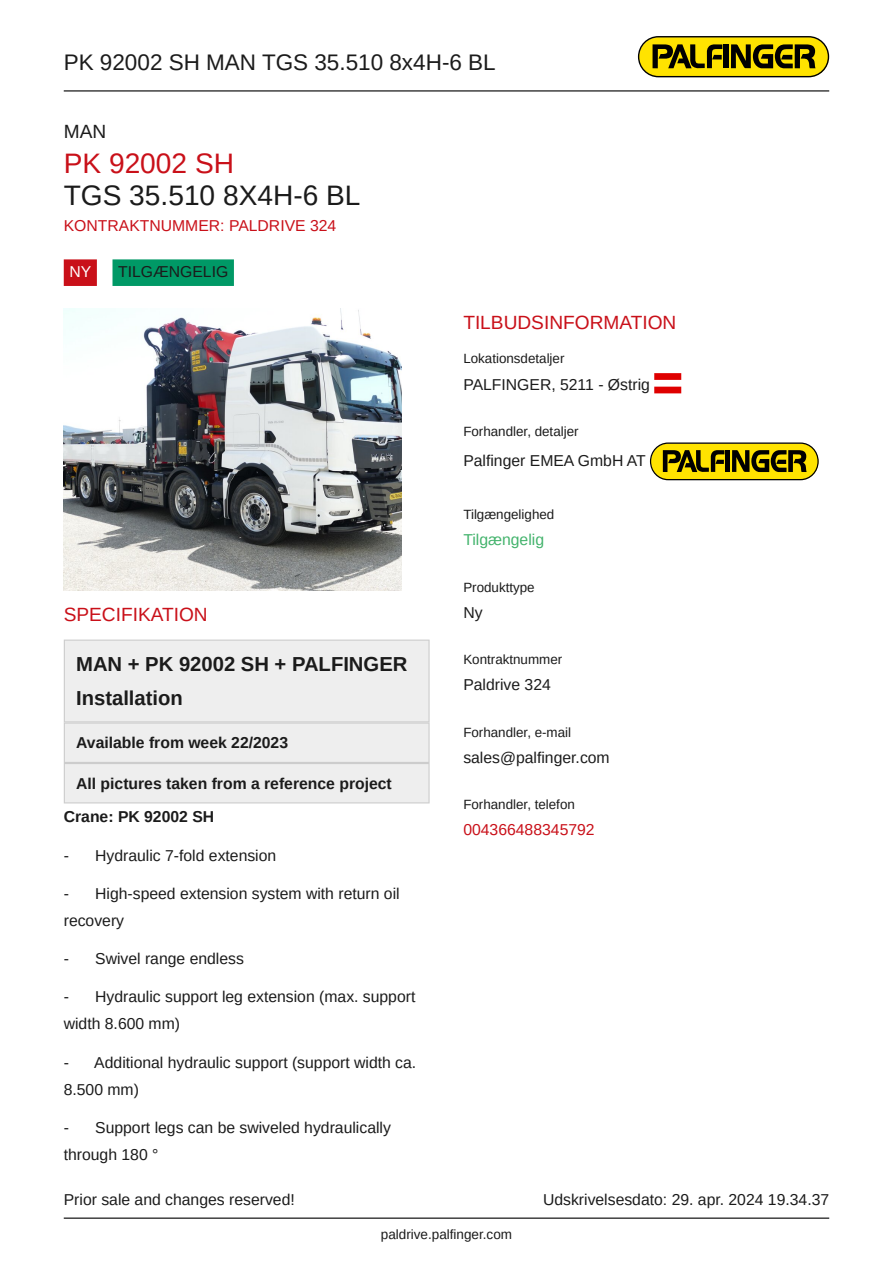
<style>
.page{position:relative;width:893px;height:1263px;background:#fff}
.page>*{position:absolute;margin:0;border:0;box-sizing:border-box;transform-origin:0 0}
.t1{font:28.2px "Arimo";color:#1b1b1b}
.t2{font:28.2px "Arimo";color:#c91019}
.t3{font:22.5px "Arimo";color:#1b1b1b}
.t4{font:20.25px/34.7px "Arimo";color:#1b1b1b}
.t5{font:19.2px "Arimo";color:#c91019}
.t6{font:19.2px "Arimo";color:#1b1b1b}
.t7{font:15.75px/27px "Arimo";color:#1b1b1b}
.t8{font:15.75px "Arimo";color:#c91019}
.t9{font:15.75px "Arimo";color:#43b36c}
.t10{font:15.75px "Arimo";color:#fff}
.t11{font:13.5px "Arimo";color:#1b1b1b}
.t12{font:13.35px "Arimo";color:#1b1b1b}
</style>
<div class="page">
<hr style="left:64px;top:90px;width:765px;height:1px;background:#000">
<hr style="left:64px;top:1217px;width:765px;height:2px;background:#000">
<svg style="left:638px;top:36px;width:191px;height:41px"></svg>
<div style="left:64px;top:259px;width:33px;height:27px;background:#c91019"></div>
<div style="left:113px;top:259px;width:121px;height:27px;background:#096"></div>
<img style="left:64px;top:309px;width:337px;height:281px">
<div style="left:64px;top:639px;width:366px;height:164px;background:#eee"></div>
<svg style="left:654px;top:373px;width:27px;height:20px"></svg>
<svg style="left:650px;top:442px;width:169px;height:38px"></svg>
<h2 class="t3" style="left:64px;top:53px;width:433px">PK 92002 SH MAN TGS 35.510 8x4H-6 BL</h2>
<p class="t6" style="left:64px;top:124px;width:44px">MAN</p>
<h1 class="t2" style="left:64px;top:152px;width:172px">PK 92002 SH</h1>
<h1 class="t1" style="left:64px;top:185px;width:298px">TGS 35.510 8X4H-6 BL</h1>
<p class="t8" style="left:64px;top:220px;width:274px">KONTRAKTNUMMER: PALDRIVE 324</p>
<p class="t10" style="left:69px;top:266px;width:23px">NY</p>
<p class="t7" style="left:118px;top:259px;width:112px">TILGÆNGELIG</p>
<p class="t5" style="left:64px;top:607px;width:145px">SPECIFIKATION</p>
<p class="t4" style="left:76px;top:647px;width:333px">MAN + PK 92002 SH + PALFINGER<br>Installation</p>
<p class="t7" style="left:76px;top:729px;width:213px">Available from week 22/2023</p>
<p class="t7" style="left:64px;top:767px;width:330px;line-height:33.8px;text-indent:12px">All pictures taken from a reference project<br>Crane: PK 92002 SH</p>
<p class="t7" style="left:64px;top:842px;width:7px">-</p>
<p class="t7" style="left:95px;top:842px;width:183px">Hydraulic 7-fold extension</p>
<p class="t7" style="left:64px;top:880px;width:7px">-</p>
<p class="t7" style="left:64px;top:880px;width:337px;text-indent:31px">High-speed extension system with return oil recovery</p>
<p class="t7" style="left:64px;top:945px;width:7px">-</p>
<p class="t7" style="left:95px;top:945px;width:150px">Swivel range endless</p>
<p class="t7" style="left:64px;top:984px;width:7px">-</p>
<p class="t7" style="left:64px;top:984px;width:353px;text-indent:31px">Hydraulic support leg extension (max. support width 8.600 mm)</p>
<p class="t7" style="left:64px;top:1049px;width:7px">-</p>
<p class="t7" style="left:64px;top:1049px;width:354px;text-indent:31px">Additional hydraulic support (support width ca.<br>8.500 mm)</p>
<p class="t7" style="left:64px;top:1114px;width:7px">-</p>
<p class="t7" style="left:64px;top:1114px;width:329px;text-indent:31px">Support legs can be swiveled hydraulically through 180 °</p>
<p class="t5" style="left:463px;top:315px;width:215px">TILBUDSINFORMATION</p>
<p class="t12" style="left:463px;top:353px;width:103px">Lokationsdetaljer</p>
<p class="t7" style="left:463px;top:373px;width:188px">PALFINGER, 5211 - Østrig</p>
<p class="t12" style="left:463px;top:426px;width:117px">Forhandler, detaljer</p>
<p class="t7" style="left:463px;top:448px;width:184px">Palfinger EMEA GmbH AT</p>
<p class="t12" style="left:463px;top:510px;width:93px">Tilgængelighed</p>
<p class="t9" style="left:463px;top:534px;width:82px">Tilgængelig</p>
<p class="t12" style="left:463px;top:582px;width:73px">Produkttype</p>
<p class="t7" style="left:463px;top:600px;width:21px">Ny</p>
<p class="t12" style="left:463px;top:655px;width:100px">Kontraktnummer</p>
<p class="t7" style="left:463px;top:673px;width:89px">Paldrive 324</p>
<p class="t12" style="left:463px;top:727px;width:109px">Forhandler, e-mail</p>
<p class="t7" style="left:463px;top:745px;width:148px">sales@palfinger.com</p>
<p class="t12" style="left:463px;top:799px;width:113px">Forhandler, telefon</p>
<p class="t8" style="left:463px;top:824px;width:133px">004366488345792</p>
<p class="t7" style="left:64px;top:1188px;width:233px">Prior sale and changes reserved!</p>
<p class="t7" style="left:543px;top:1188px;width:288px">Udskrivelsesdato: 29. apr. 2024 19.34.37</p>
<p class="t11" style="left:381px;top:1229px;width:133px">paldrive.palfinger.com</p>
</div>
